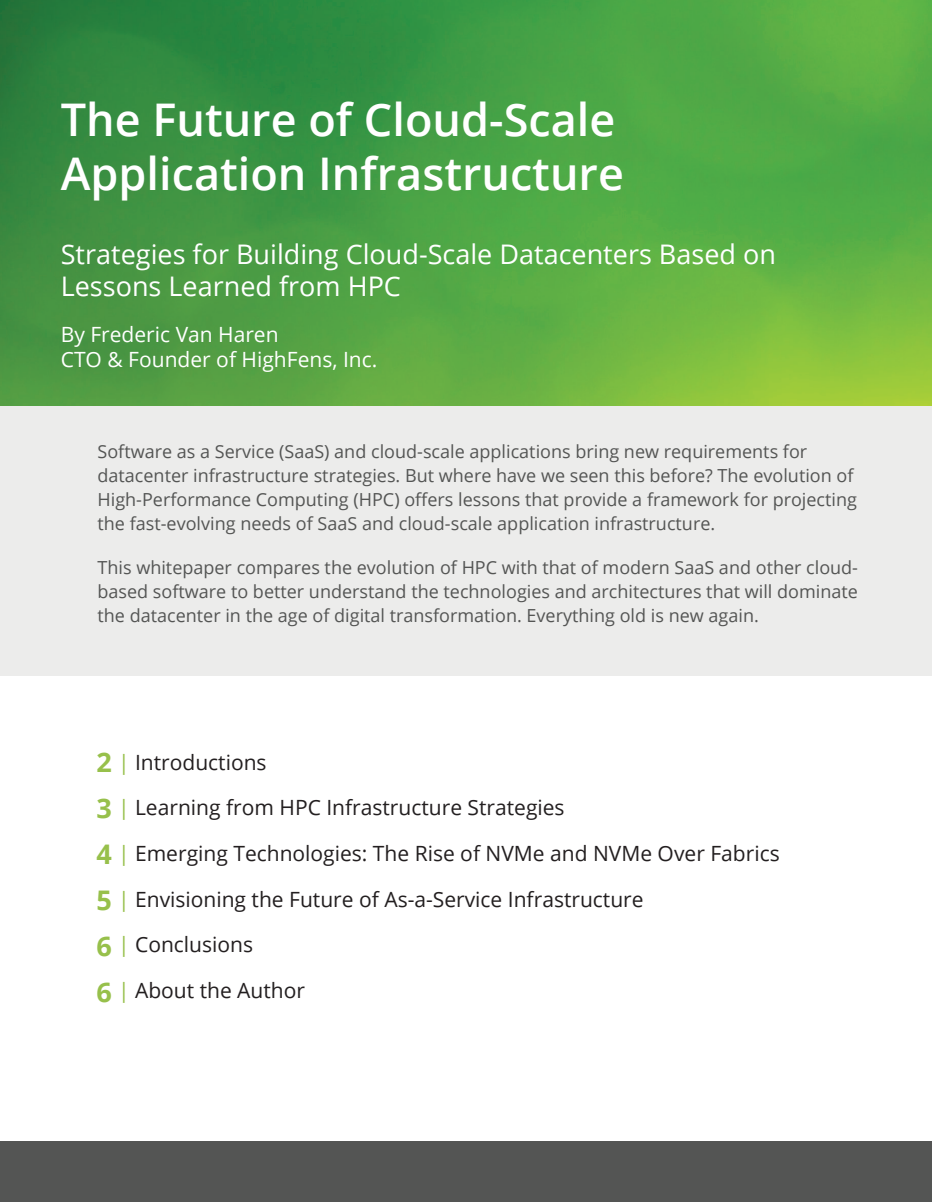
<style>
.page{position:relative;width:932px;height:1202px;background:#fff}
.page>*{position:absolute;margin:0;border:0;box-sizing:border-box;transform-origin:0 0}
.t1{font:600 45px/54px "Open Sans";color:#fff}
.t2{font:27px/32.4px "Open Sans";color:#fff}
.t3{font:700 27px/45.9px "Open Sans";color:#97c04b;text-align:justify}
.t4{font:21px/45.8px "Open Sans";color:#231f20}
.t5{font:21px/25.2px "Open Sans";color:#fff}
.t6{font:18px/24px "Open Sans";color:#545554}
.s1{color:#97c04b}
</style>
<div class="page">
<img style="left:0;top:0;width:932px;height:406px">
<div style="left:0;top:407px;width:932px;height:268px;background:#ececeb"></div>
<div style="left:0;top:1141px;width:932px;height:61px;background:#545554"></div>
<h1 class="t1" style="left:61px;top:92px;width:564px">The Future of Cloud-Scale<br>Application Infrastructure</h1>
<h2 class="t2" style="left:61px;top:237px;width:716px">Strategies for Building Cloud-Scale Datacenters Based on<br>Lessons Learned from HPC</h2>
<p class="t5" style="left:61px;top:321px;width:318px">By Frederic Van Haren<br>CTO &amp; Founder of HighFens, Inc.</p>
<p class="t6" style="left:97px;top:439px;width:761px">Software as a Service (SaaS) and cloud-scale applications bring new requirements for datacenter infrastructure strategies. But where have we seen this before? The evolution of High-Performance Computing (HPC) offers lessons that provide a framework for projecting the fast-evolving needs of SaaS and cloud-scale application infrastructure.</p>
<p class="t6" style="left:97px;top:555px;width:762px;text-align:justify">This whitepaper compares the evolution of HPC with that of modern SaaS and other cloud&shy;based software to better understand the technologies and architectures that will dominate the datacenter in the age of digital transformation. Everything old is new again.</p>
<h2 class="t3" style="left:96px;top:738px;width:17px">2<br>3<br>4<br>5<br>6<br>6</h2>
<p class="t4" style="left:118px;top:738px;width:663px"><span class="s1">|</span> Introductions<br><span class="s1">|</span> Learning from HPC Infrastructure Strategies<br><span class="s1">|</span> Emerging Technologies: The Rise of NVMe and NVMe Over Fabrics <span class="s1">|</span> Envisioning the Future of As-a-Service Infrastructure<br><span class="s1">|</span> Conclusions<br><span class="s1">|</span> About the Author</p>
</div>
